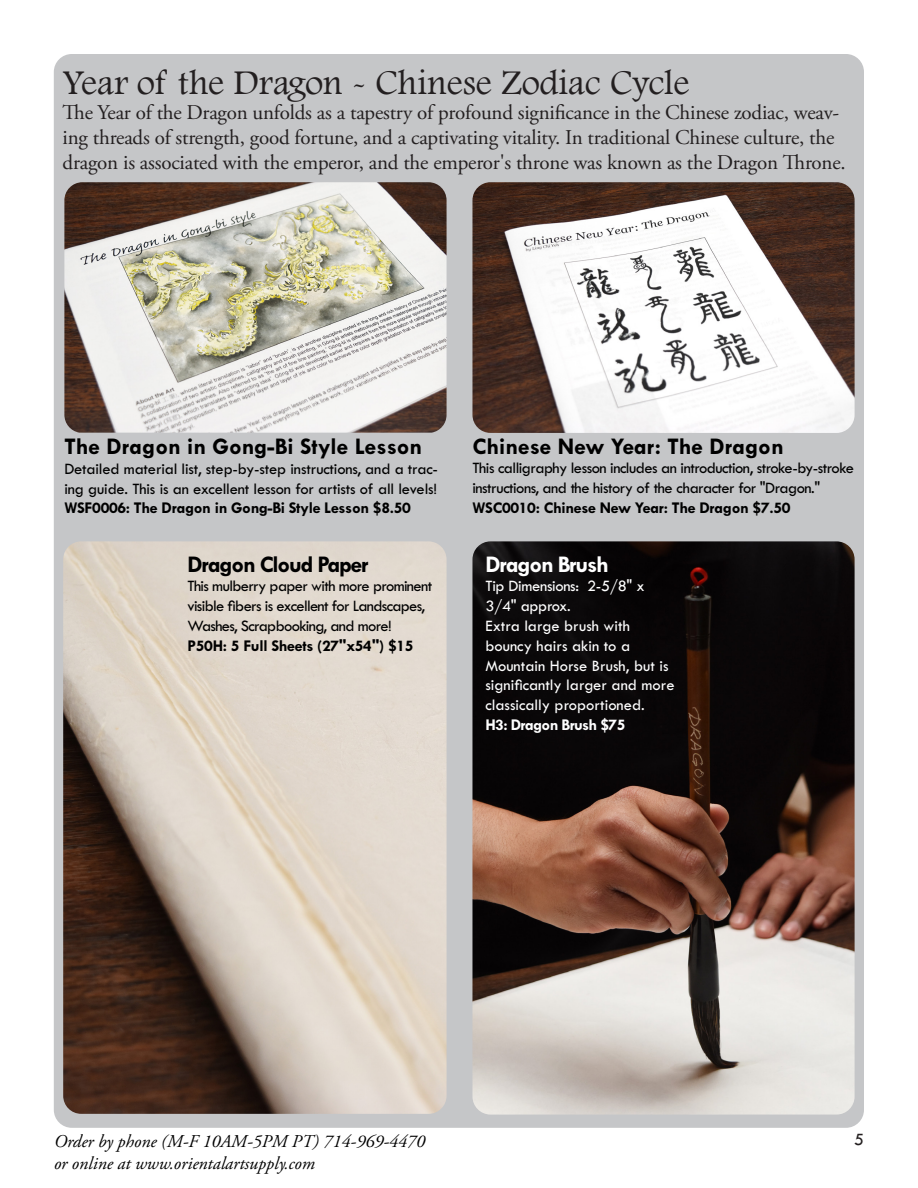
<style>
.page{position:relative;width:918px;height:1188px;background:#fff}
.page>*{position:absolute;margin:0;border:0;box-sizing:border-box;transform-origin:0 0}
.t1{font:36px "Footlight MT Light";color:#231f20}
.Prod-Header{font:700 24px "Tw Cen MT Std";color:#000}
.Prod-Header-2{font:700 24px "Tw Cen MT Std";letter-spacing:-.05em;color:#000}
.Prod-Header-3{font:700 24px "Tw Cen MT Std";letter-spacing:-.05em;color:#fff}
.Body{font:21px/25.2px "Adobe Garamond Pro";letter-spacing:-.01em;color:#231f20}
.t2{font:italic 18px "Adobe Garamond Pro";color:#000}
.t3{font:18px "Tw Cen MT Std";color:#231f20}
.Prod-Header-4{font:16.5px/19.8px "Tw Cen MT Std";letter-spacing:-.03em;color:#000}
.Prod-list-details{font:16.5px/19.8px "Tw Cen MT Std";color:#fff}
.Prod-list-details-2{font:16.5px/19.8px "Tw Cen MT Std";letter-spacing:-.01em;color:#000}
.Prod-list-details-3{font:700 16.5px "Tw Cen MT Std";letter-spacing:-.02em;color:#000}
.Prod-list-details-4{font:16.5px/19.8px "Tw Cen MT Std";letter-spacing:-.035em;color:#000}
.Prod-list-details-5{font:16.5px/19.8px "Tw Cen MT Std";letter-spacing:-.02em;color:#fff}
.Prod-list-details-6{font:700 16.5px "Tw Cen MT Std";letter-spacing:-.04em;color:#fff}
</style>
<div class="page">
<div style="left:54px;top:54px;width:810px;height:1074px;background:#c5c6c8;border-radius:18px"></div>
<img style="left:64px;top:182px;width:383px;height:251px">
<img style="left:472px;top:182px;width:383px;height:251px">
<img style="left:472px;top:541px;width:383px;height:574px">
<img style="left:63px;top:541px;width:384px;height:573px">
<p class="t1" style="left:63px;top:61px;width:628px">Year of the Dragon - Chinese Zodiac Cycle</p>
<p class="Body" style="left:63px;top:100px;width:785px">The Year of the Dragon unfolds as a tapestry of profound significance in the Chinese zodiac, weav&shy;ing threads of strength, good fortune, and a captivating vitality. In traditional Chinese culture, the dragon is associated with the emperor, and the emperor's throne was known as the Dragon Throne.</p>
<p class="Prod-Header" style="left:64px;top:434px;width:360px">The Dragon in Gong-Bi Style Lesson</p>
<p class="Prod-list-details-2" style="left:64px;top:459px;width:375px">Detailed material list, step-by-step instructions, and a trac&shy;ing guide. This is an excellent lesson for artists of all levels!</p>
<p class="Prod-list-details-3" style="left:64px;top:499px;width:348px">WSF0006: The Dragon in Gong-Bi Style Lesson $8.50</p>
<p class="Prod-Header-2" style="left:187px;top:551px;width:183px">Dragon Cloud Paper</p>
<p class="Prod-list-details-4" style="left:187px;top:577px;width:246px">This mulberry paper with more prominent visible fibers is excellent for Landscapes,<br>Washes, Scrapbooking, and more!</p>
<p class="Prod-list-details-3" style="left:187px;top:637px;width:228px">P50H: 5 Full Sheets (27"x54") $15</p>
<p class="Prod-Header" style="left:472px;top:433px;width:313px">Chinese New Year: The Dragon</p>
<p class="Prod-Header-4" style="left:472px;top:459px;width:383px">This calligraphy lesson includes an introduction, stroke-by-stroke instructions, and the history of the character for "Dragon."</p>
<p class="Prod-list-details-3" style="left:472px;top:499px;width:320px">WSC0010: Chinese New Year: The Dragon $7.50</p>
<p class="Prod-Header-3" style="left:485px;top:551px;width:125px">Dragon Brush</p>
<p class="Prod-list-details-5" style="left:485px;top:577px;width:161px">Tip Dimensions: 2-5/8" x<br>3/4" approx.</p>
<p class="Prod-list-details" style="left:485px;top:616px;width:191px">Extra large brush with bouncy hairs akin to a<br>Mountain Horse Brush, but is significantly larger and more classically proportioned.</p>
<p class="Prod-list-details-6" style="left:485px;top:716px;width:142px">H3: Dragon Brush $75</p>
<p class="t2" style="left:54px;top:1131px;width:373px">Order by phone (M-F 10AM-5PM PT) 714-969-4470</p>
<p class="t3" style="left:854px;top:1130px;width:11px">5</p>
<p class="t2" style="left:54px;top:1152px;width:263px">or online at www.orientalartsupply.com</p>
</div>
